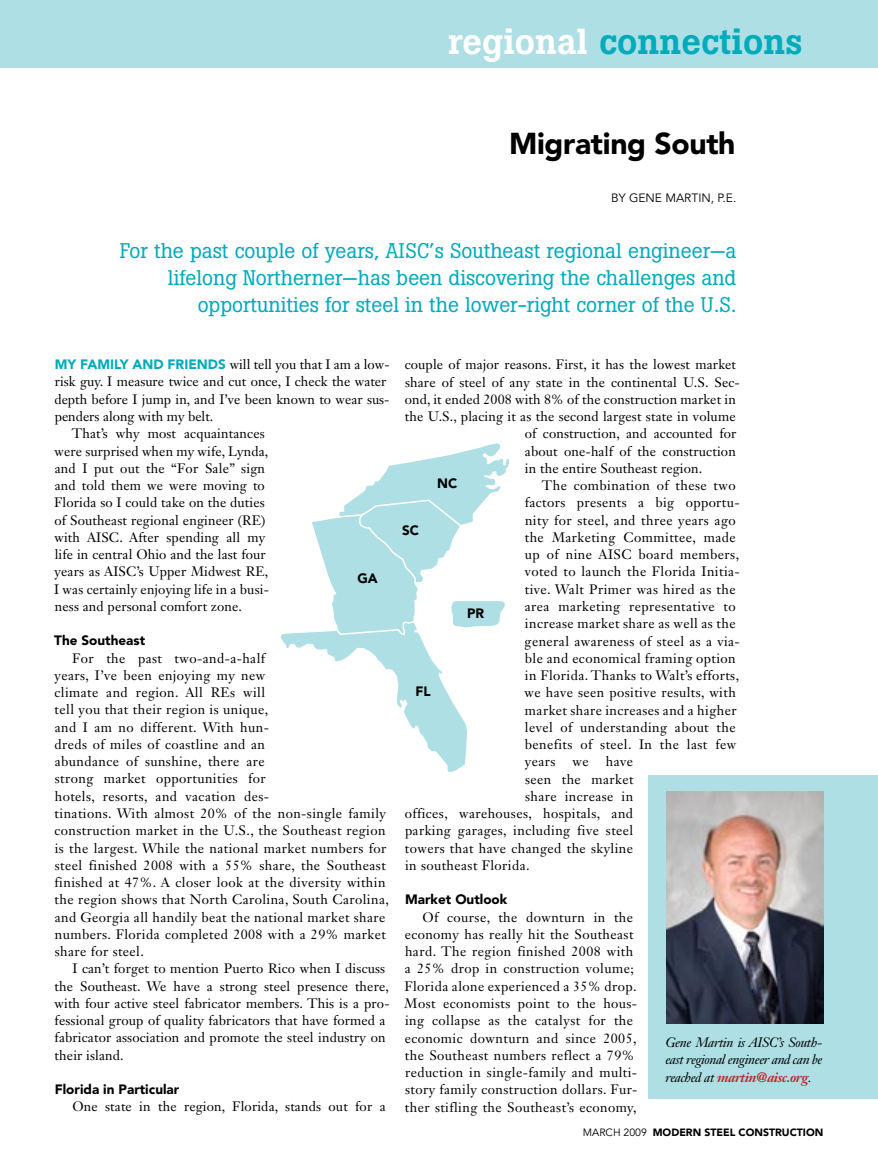
<style>
.page{position:relative;width:878px;height:1175px;background:#fff}
.page>*{position:absolute;margin:0;border:0;box-sizing:border-box;transform-origin:0 0}
.t1{font:500 36px "Boton";letter-spacing:.005em;color:#00abbc}
.t2{font:900 30px "Avenir LT Std";letter-spacing:-.01em;color:#000}
.t3{font:21px/27px "Boton";color:#00abbc;text-align:right}
.t4{font:13.5px/17.2px "Janson Text LT Std";letter-spacing:.03em;color:#000}
.t5{font:13.5px/17.2px "Janson Text LT Std";letter-spacing:.01em;color:#000}
.t6{font:13.5px "Janson Text LT Std";color:#000}
.t7{font:italic 13.5px/17.2px "Janson Text LT Std";letter-spacing:-.03em;color:#000;text-align:justify}
.t8{font:900 13.5px "Avenir LT Std";color:#000}
.t9{font:900 13.5px "Avenir LT Std";color:#00abbc}
.t10{font:12px "Avenir LT Std";color:#000}
.t11{font:900 10.5px "Avenir LT Std";color:#000}
.s1{color:#fff}
.s2{font-weight:700;color:#b8292f}
.s3{font-weight:400}
</style>
<div class="page">
<div style="left:0;top:0;width:878px;height:68px;background:#aedfe4"></div>
<div style="left:648px;top:775px;width:230px;height:323px;background:#aedfe4"></div>
<svg style="left:280px;top:443px;width:229px;height:329px"></svg>
<svg style="left:307px;top:499px;width:198px;height:137px"></svg>
<img style="left:667px;top:791px;width:157px;height:232px">
<h1 class="t1" style="left:448px;top:20px;width:356px"><span class="s1">regional</span> connections</h1>
<h2 class="t2" style="left:509px;top:126px;width:228px">Migrating South</h2>
<p class="t10" style="left:611px;top:191px;width:127px">BY GENE MARTIN, P.E.</p>
<h3 class="t3" style="left:120px;top:237px;width:618px">For the past couple of years, AISC’s Southeast regional engineer—a lifelong Northerner—has been discovering the challenges and opportunities for steel in the lower-right corner of the U.S.</h3>
<p class="t9" style="left:55px;top:356px;width:130px">My family and friends</p>
<p class="t6" style="left:230px;top:356px;width:161px">will tell you that I am a low-</p>
<p class="t6" style="left:55px;top:373px;width:333px">risk guy. I measure twice and cut once, I check the water</p>
<p class="t6" style="left:54px;top:390px;width:336px">depth before I jump in, and I’ve been known to wear sus-</p>
<p class="t6" style="left:55px;top:408px;width:160px">penders along with my belt.</p>
<p class="t5" style="left:72px;top:425px;width:194px">That’s why most acquaintances</p>
<p class="t5" style="left:54px;top:442px;width:215px">were surprised when my wife, Lynda,</p>
<p class="t5" style="left:55px;top:459px;width:212px">and I put out the “For Sale” sign</p>
<p class="t5" style="left:55px;top:476px;width:212px">and told them we were moving to</p>
<p class="t5" style="left:54px;top:494px;width:212px">Florida so I could take on the duties</p>
<p class="t5" style="left:54px;top:511px;width:212px">of Southeast regional engineer (RE)</p>
<p class="t5" style="left:54px;top:528px;width:212px">with AISC. After spending all my</p>
<p class="t5" style="left:55px;top:545px;width:212px">life in central Ohio and the last four</p>
<p class="t5" style="left:55px;top:563px;width:215px">years as AISC’s Upper Midwest RE,</p>
<p class="t5" style="left:54px;top:580px;width:216px">I was certainly enjoying life in a busi-</p>
<p class="t5" style="left:55px;top:597px;width:189px">ness and personal comfort zone.</p>
<p class="t8" style="left:54px;top:632px;width:92px">The Southeast</p>
<p class="t4" style="left:54px;top:649px;width:336px;text-indent:18px">For the past two-and-a-half<br>years, I’ve been enjoying my new<br>climate and region. All REs will<br>tell you that their region is unique,<br>and I am no different. With hun-<br>dreds of miles of coastline and an<br>abundance of sunshine, there are<br>strong market opportunities for<br>hotels, resorts, and vacation des-<br>tinations. With almost 20% of the non-single family construction market in the U.S., the Southeast region is the largest. While the national market numbers for steel finished 2008 with a 55% share, the Southeast finished at 47%. A closer look at the diversity within the region shows that North Carolina, South Carolina, and Georgia all handily beat the national market share numbers. Florida completed 2008 with a 29% market share for steel.</p>
<p class="t5" style="left:54px;top:960px;width:336px;text-indent:18px">I can’t forget to mention Puerto Rico when I discuss the Southeast. We have a strong steel presence there, with four active steel fabricator members. This is a pro&shy;fessional group of quality fabricators that have formed a fabricator association and promote the steel industry on their island.</p>
<p class="t8" style="left:55px;top:1081px;width:126px">Florida in Particular</p>
<p class="t5" style="left:72px;top:1098px;width:315px">One state in the region, Florida, stands out for a</p>
<p class="t8" style="left:357px;top:570px;width:22px">GA</p>
<p class="t5" style="left:405px;top:356px;width:333px">couple of major reasons. First, it has the lowest market</p>
<p class="t5" style="left:405px;top:373px;width:336px">share of steel of any state in the continental U.S. Sec-</p>
<p class="t5" style="left:405px;top:390px;width:332px">ond, it ended 2008 with 8% of the construction market in</p>
<p class="t5" style="left:405px;top:408px;width:332px">the U.S., placing it as the second largest state in volume</p>
<p class="t5" style="left:524px;top:425px;width:213px">of construction, and accounted for</p>
<p class="t5" style="left:525px;top:442px;width:212px">about one-half of the construction</p>
<p class="t5" style="left:525px;top:459px;width:179px">in the entire Southeast region.</p>
<p class="t4" style="left:542px;top:477px;width:195px">The combination of these two</p>
<p class="t4" style="left:525px;top:494px;width:216px">factors presents a big opportu-</p>
<p class="t4" style="left:525px;top:511px;width:212px">nity for steel, and three years ago</p>
<p class="t4" style="left:525px;top:528px;width:212px">the Marketing Committee, made</p>
<p class="t4" style="left:525px;top:546px;width:216px">up of nine AISC board members,</p>
<p class="t4" style="left:524px;top:563px;width:216px">voted to launch the Florida Initia-</p>
<p class="t4" style="left:525px;top:580px;width:212px">tive. Walt Primer was hired as the</p>
<p class="t4" style="left:525px;top:597px;width:212px">area marketing representative to</p>
<p class="t4" style="left:525px;top:615px;width:212px">increase market share as well as the</p>
<p class="t4" style="left:524px;top:632px;width:217px">general awareness of steel as a via-</p>
<p class="t4" style="left:525px;top:649px;width:212px">ble and economical framing option</p>
<p class="t4" style="left:525px;top:666px;width:216px">in Florida. Thanks to Walt’s efforts,</p>
<p class="t4" style="left:524px;top:684px;width:213px">we have seen positive results, with</p>
<p class="t4" style="left:525px;top:701px;width:213px">market share increases and a higher</p>
<p class="t4" style="left:525px;top:718px;width:212px">level of understanding about the</p>
<p class="t4" style="left:525px;top:735px;width:213px">benefits of steel. In the last few</p>
<p class="t4" style="left:525px;top:753px;width:32px">years</p>
<p class="t4" style="left:572px;top:753px;width:18px">we</p>
<p class="t4" style="left:606px;top:753px;width:29px">have</p>
<p class="t4" style="left:525px;top:770px;width:110px">seen the market</p>
<p class="t4" style="left:525px;top:787px;width:110px">share increase in</p>
<p class="t4" style="left:405px;top:804px;width:230px">offices, warehouses, hospitals, and</p>
<p class="t4" style="left:405px;top:822px;width:230px">parking garages, including five steel</p>
<p class="t4" style="left:405px;top:839px;width:230px">towers that have changed the skyline</p>
<p class="t4" style="left:405px;top:856px;width:126px">in southeast Florida.</p>
<p class="t8" style="left:405px;top:891px;width:104px">Market Outlook</p>
<p class="t4" style="left:404px;top:908px;width:234px;text-indent:18px">Of course, the downturn in the economy has really hit the Southeast hard. The region finished 2008 with a 25% drop in construction volume; Florida alone experienced a 35% drop.<br>Most economists point to the hous&shy;ing collapse as the catalyst for the economic downturn and since 2005, the Southeast numbers reflect a 79% reduction in single-family and multi&shy;story family construction dollars. Fur&shy;ther stifling the Southeast’s economy,</p>
<p class="t8" style="left:437px;top:475px;width:22px">NC</p>
<p class="t8" style="left:402px;top:522px;width:18px">SC</p>
<p class="t8" style="left:467px;top:605px;width:19px">PR</p>
<p class="t8" style="left:415px;top:683px;width:17px">FL</p>
<p class="t7" style="left:665px;top:1034px;width:158px">Gene Martin is AISC’s South&shy;east regional engineer and can be reached at <span class="s2">martin@aisc.org</span>.</p>
<p class="t11" style="left:583px;top:1125px;width:242px"><span class="s3">MARCH 2009</span> MODERN STEEL CONSTRUCTION</p>
</div>
